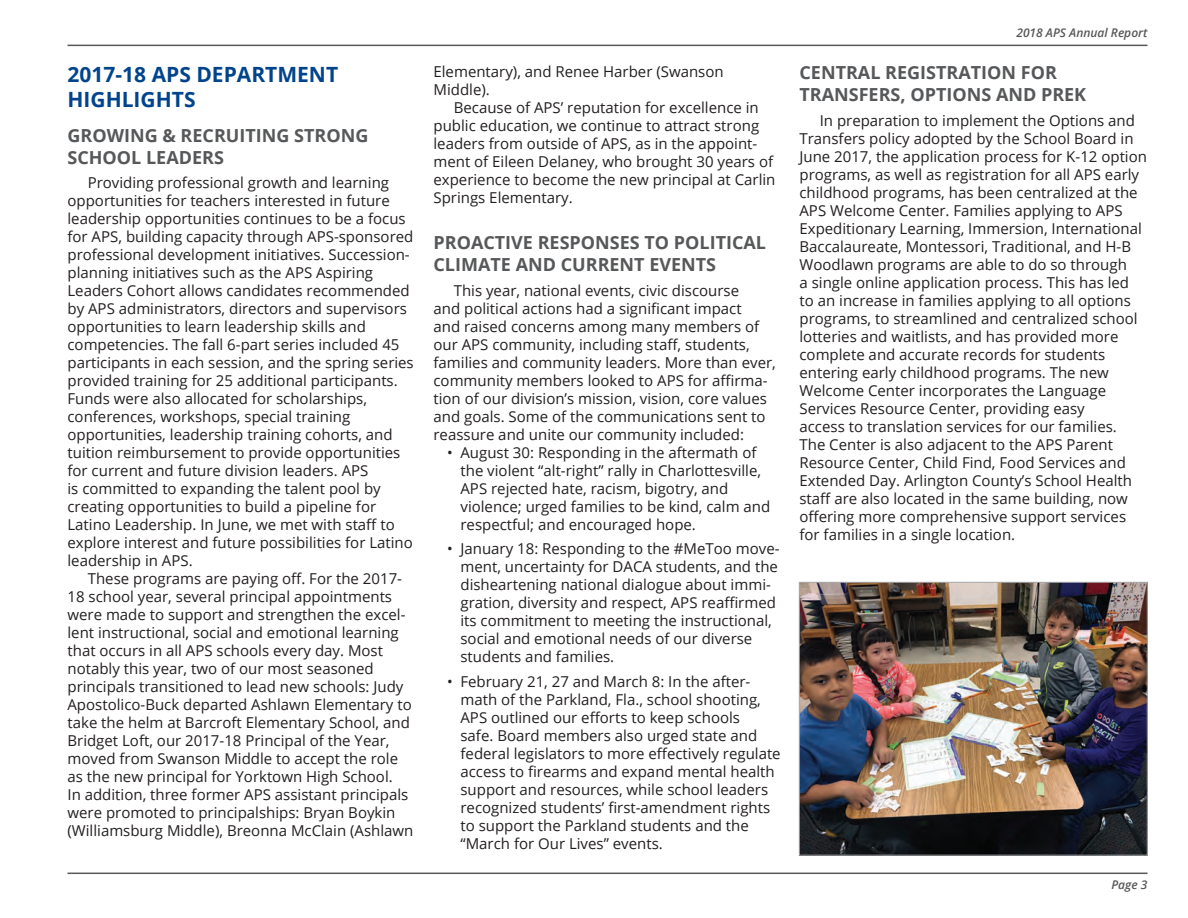
<style>
.page{position:relative;width:1188px;height:918px;background:#fff}
.page>*{position:absolute;margin:0;border:0;box-sizing:border-box;transform-origin:0 0}
.Header_1{font:700 21px/25.2px "Open Sans";color:#01448c}
.Header_2{font:700 18px/21.6px "Open Sans";color:#57585a}
.t1{font:15px/18px "Open Sans";color:#231f20}
.t2{font:italic 600 12px "Open Sans";color:#57585a}
</style>
<div class="page">
<hr style="left:68px;top:45px;width:1080px;height:1px;background:#57585a">
<hr style="left:68px;top:873px;width:1080px;height:1px;background:#57585a">
<img style="left:801px;top:584px;width:345px;height:269px">
<div style="left:799px;top:582px;width:349px;height:273px;border:1px solid #a8a9ad"></div>
<p class="Header_1" style="left:68px;top:61px;width:272px">2017-18 APS DEPARTMENT<br>HIGHLIGHTS</p>
<p class="Header_2" style="left:68px;top:124px;width:302px">GROWING &amp; RECRUITING STRONG<br>SCHOOL LEADERS</p>
<p class="t1" style="left:68px;top:173px;width:348px;text-indent:20px">Providing professional growth and learning opportunities for teachers interested in future leadership opportunities continues to be a focus for APS, building capacity through APS-sponsored professional development initiatives. Succession&shy;planning initiatives such as the APS Aspiring Leaders Cohort allows candidates recommended by APS administrators, directors and supervisors opportunities to learn leadership skills and competencies. The fall 6-part series included 45 participants in each session, and the spring series provided training for 25 additional participants.<br>Funds were also allocated for scholarships, conferences, workshops, special training opportunities, leadership training cohorts, and tuition reimbursement to provide opportunities for current and future division leaders. APS<br>is committed to expanding the talent pool by creating opportunities to build a pipeline for Latino Leadership. In June, we met with staff to explore interest and future possibilities for Latino leadership in APS.</p>
<p class="t1" style="left:67px;top:569px;width:348px;text-indent:20px">These programs are paying off. For the 2017- 18 school year, several principal appointments were made to support and strengthen the excel&shy;lent instructional, social and emotional learning that occurs in all APS schools every day. Most notably this year, two of our most seasoned principals transitioned to lead new schools: Judy Apostolico-Buck departed Ashlawn Elementary to take the helm at Barcroft Elementary School, and Bridget Loft, our 2017-18 Principal of the Year, moved from Swanson Middle to accept the role as the new principal for Yorktown High School.<br>In addition, three former APS assistant principals were promoted to principalships: Bryan Boykin (Williamsburg Middle), Breonna McClain (Ashlawn</p>
<p class="t1" style="left:434px;top:62px;width:292px">Elementary), and Renee Harber (Swanson<br>Middle).</p>
<p class="t1" style="left:434px;top:98px;width:343px;text-indent:20px">Because of APS’ reputation for excellence in public education, we continue to attract strong leaders from outside of APS, as in the appoint&shy;ment of Eileen Delaney, who brought 30 years of experience to become the new principal at Carlin Springs Elementary.</p>
<p class="Header_2" style="left:434px;top:232px;width:334px">PROACTIVE RESPONSES TO POLITICAL<br>CLIMATE AND CURRENT EVENTS</p>
<p class="t1" style="left:434px;top:281px;width:344px;text-indent:20px">This year, national events, civic discourse<br>and political actions had a significant impact<br>and raised concerns among many members of our APS community, including staff, students, families and community leaders. More than ever, community members looked to APS for affirma&shy;tion of our division’s mission, vision, core values and goals. Some of the communications sent to reassure and unite our community included:</p>
<p class="t1" style="left:460px;top:443px;width:311px;text-indent:-14px">• August 30: Responding in the aftermath of the violent “alt-right” rally in Charlottesville, APS rejected hate, racism, bigotry, and violence; urged families to be kind, calm and respectful; and encouraged hope.</p>
<p class="t1" style="left:460px;top:540px;width:321px;text-indent:-14px">• January 18: Responding to the #MeToo move&shy;ment, uncertainty for DACA students, and the disheartening national dialogue about immi&shy;gration, diversity and respect, APS reaffirmed its commitment to meeting the instructional, social and emotional needs of our diverse students and families.</p>
<p class="t1" style="left:460px;top:672px;width:322px;text-indent:-14px">• February 21, 27 and March 8: In the after&shy;math of the Parkland, Fla., school shooting, APS outlined our efforts to keep schools<br>safe. Board members also urged state and federal legislators to more effectively regulate access to firearms and expand mental health support and resources, while school leaders recognized students’ first-amendment rights to support the Parkland students and the “March for Our Lives” events.</p>
<p class="t2" style="left:1016px;top:25px;width:133px">2018 APS Annual Report</p>
<p class="Header_2" style="left:800px;top:62px;width:288px">CENTRAL REGISTRATION FOR<br>TRANSFERS, OPTIONS AND PREK</p>
<p class="t1" style="left:800px;top:111px;width:349px;text-indent:20px">In preparation to implement the Options and Transfers policy adopted by the School Board in June 2017, the application process for K-12 option programs, as well as registration for all APS early childhood programs, has been centralized at the APS Welcome Center. Families applying to APS Expeditionary Learning, Immersion, International Baccalaureate, Montessori, Traditional, and H-B Woodlawn programs are able to do so through<br>a single online application process. This has led to an increase in families applying to all options programs, to streamlined and centralized school lotteries and waitlists, and has provided more complete and accurate records for students entering early childhood programs. The new Welcome Center incorporates the Language Services Resource Center, providing easy<br>access to translation services for our families.<br>The Center is also adjacent to the APS Parent Resource Center, Child Find, Food Services and Extended Day. Arlington County’s School Health staff are also located in the same building, now offering more comprehensive support services for families in a single location.</p>
<p class="t2" style="left:1111px;top:877px;width:38px">Page 3</p>
</div>
